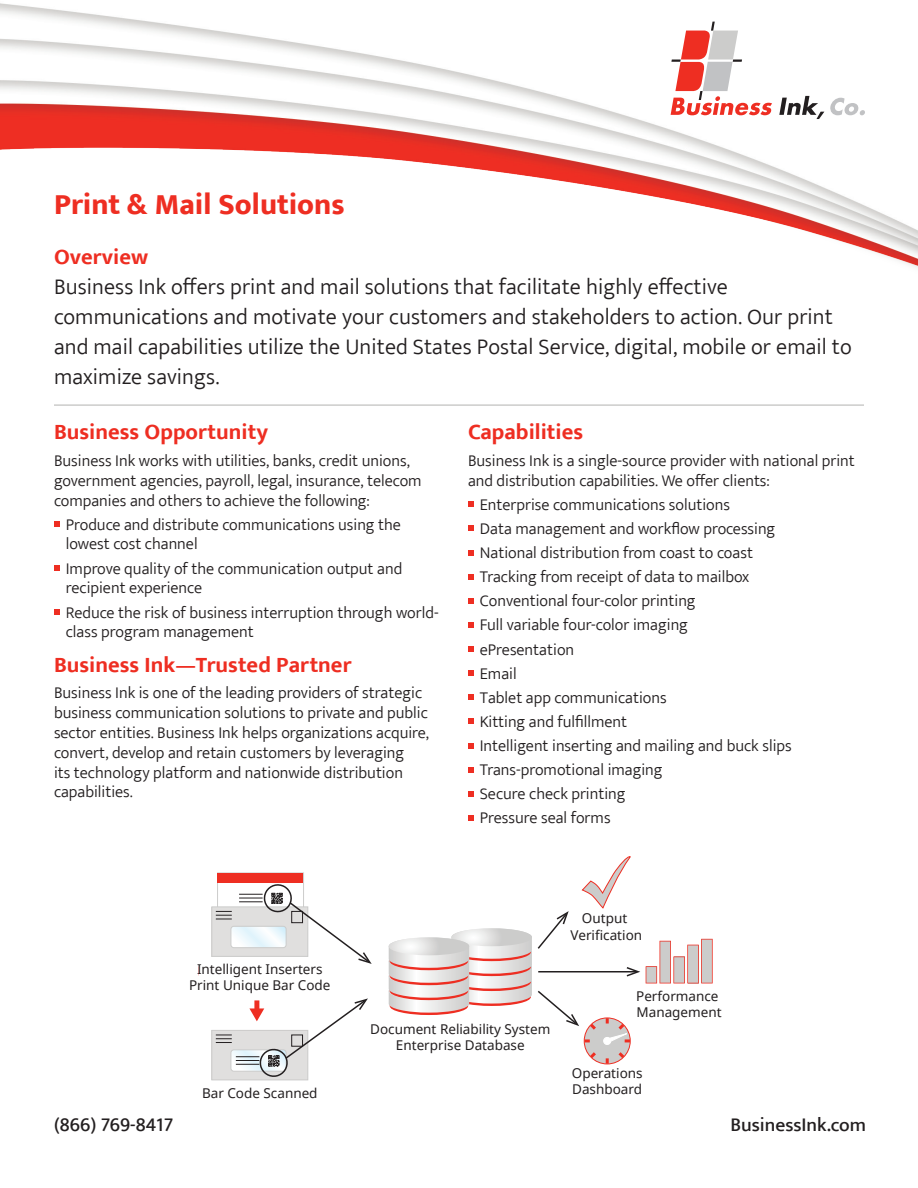
<style>
.page{position:relative;width:918px;height:1188px;background:#fff}
.page>*{position:absolute;margin:0;border:0;box-sizing:border-box;transform-origin:0 0}
.Head{font:800 30px "Ek Mukta";color:#ee2e22}
.Lead_In{font:300 22.5px/30px "Ek Mukta";letter-spacing:.005em;color:#231f20}
.Sub_2{font:700 22.5px "Ek Mukta";color:#ee2e22}
.Sub_1{font:700 22.5px "Ek Mukta";color:#ee2e22}
.t1{font:500 19.5px "Ek Mukta";color:#231f20}
.Bullet_Points{font:300 16.5px/19.8px "Ek Mukta";color:#231f20}
.Text{font:300 16.5px/19.8px "Ek Mukta";color:#231f20}
.t2{font:13.5px/16.2px "Noto Sans";color:#231f20;text-align:center}
</style>
<div class="page">
<img style="left:0;top:3px;width:918px;height:818px">
<svg style="left:671px;top:22px;width:101px;height:93px"></svg>
<svg style="left:779px;top:96px;width:45px;height:23px"></svg>
<svg style="left:830px;top:98px;width:35px;height:17px"></svg>
<hr style="left:54px;top:404px;width:810px;height:2px;background:#cccccb">
<svg style="left:54px;top:522px;width:5px;height:5px"></svg>
<svg style="left:54px;top:565px;width:5px;height:6px"></svg>
<svg style="left:54px;top:609px;width:5px;height:6px"></svg>
<svg style="left:468px;top:502px;width:5px;height:5px"></svg>
<svg style="left:468px;top:526px;width:5px;height:5px"></svg>
<svg style="left:468px;top:550px;width:5px;height:5px"></svg>
<svg style="left:468px;top:574px;width:5px;height:5px"></svg>
<svg style="left:468px;top:598px;width:5px;height:5px"></svg>
<svg style="left:468px;top:622px;width:5px;height:5px"></svg>
<svg style="left:468px;top:646px;width:5px;height:6px"></svg>
<svg style="left:468px;top:671px;width:5px;height:5px"></svg>
<svg style="left:468px;top:695px;width:5px;height:5px"></svg>
<svg style="left:468px;top:719px;width:5px;height:5px"></svg>
<svg style="left:468px;top:743px;width:5px;height:5px"></svg>
<svg style="left:468px;top:767px;width:5px;height:5px"></svg>
<svg style="left:468px;top:791px;width:5px;height:5px"></svg>
<svg style="left:468px;top:815px;width:5px;height:5px"></svg>
<svg style="left:646px;top:939px;width:67px;height:44px"></svg>
<div style="left:212px;top:907px;width:96px;height:49px;background:#e0dfde"></div>
<div style="left:211px;top:906px;width:97px;height:51px;border:1px solid #cccccb"></div>
<div style="left:218px;top:873px;width:85px;height:10px;background:#ee2e22"></div>
<div style="left:212px;top:1030px;width:96px;height:50px;background:#e0dfde"></div>
<div style="left:211px;top:1030px;width:97px;height:50px;border:1px solid #cccccb"></div>
<svg style="left:389px;top:856px;width:251px;height:208px"></svg>
<svg style="left:216px;top:883px;width:156px;height:81px"></svg>
<svg style="left:216px;top:998px;width:152px;height:81px"></svg>
<p class="Head" style="left:54px;top:186px;width:292px">Print &amp; Mail Solutions</p>
<p class="Sub_1" style="left:54px;top:243px;width:96px">Overview</p>
<p class="Lead_In" style="left:54px;top:271px;width:799px">Business Ink offers print and mail solutions that facilitate highly effective communications and motivate your customers and stakeholders to action. Our print and mail capabilities utilize the United States Postal Service, digital, mobile or email to maximize savings.</p>
<p class="Sub_2" style="left:54px;top:418px;width:216px">Business Opportunity</p>
<p class="Text" style="left:54px;top:450px;width:369px">Business Ink works with utilities, banks, credit unions, government agencies, payroll, legal, insurance, telecom companies and others to achieve the following:</p>
<p class="Bullet_Points" style="left:66px;top:514px;width:337px">Produce and distribute communications using the lowest cost channel</p>
<p class="Bullet_Points" style="left:66px;top:558px;width:338px">Improve quality of the communication output and recipient experience</p>
<p class="Bullet_Points" style="left:66px;top:602px;width:374px">Reduce the risk of business interruption through world&shy;class program management</p>
<p class="Sub_2" style="left:468px;top:418px;width:117px">Capabilities</p>
<p class="Text" style="left:468px;top:450px;width:388px">Business Ink is a single-source provider with national print and distribution capabilities. We offer clients:</p>
<p class="Bullet_Points" style="left:480px;top:494px;width:252px">Enterprise communications solutions</p>
<p class="Bullet_Points" style="left:480px;top:518px;width:297px">Data management and workflow processing</p>
<p class="Bullet_Points" style="left:480px;top:543px;width:275px">National distribution from coast to coast</p>
<p class="Bullet_Points" style="left:480px;top:567px;width:271px">Tracking from receipt of data to mailbox</p>
<p class="Bullet_Points" style="left:480px;top:591px;width:217px">Conventional four-color printing</p>
<p class="Bullet_Points" style="left:480px;top:615px;width:210px">Full variable four-color imaging</p>
<p class="Bullet_Points" style="left:480px;top:639px;width:96px">ePresentation</p>
<p class="Bullet_Points" style="left:480px;top:663px;width:38px">Email</p>
<p class="Bullet_Points" style="left:480px;top:687px;width:188px">Tablet app communications</p>
<p class="Bullet_Points" style="left:480px;top:711px;width:149px">Kitting and fulfillment</p>
<p class="Bullet_Points" style="left:480px;top:736px;width:313px">Intelligent inserting and mailing and buck slips</p>
<p class="Bullet_Points" style="left:480px;top:760px;width:184px">Trans-promotional imaging</p>
<p class="Bullet_Points" style="left:480px;top:784px;width:147px">Secure check printing</p>
<p class="Bullet_Points" style="left:480px;top:808px;width:132px">Pressure seal forms</p>
<p class="Sub_2" style="left:54px;top:651px;width:299px">Business Ink—Trusted Partner</p>
<p class="Text" style="left:54px;top:683px;width:377px">Business Ink is one of the leading providers of strategic business communication solutions to private and public sector entities. Business Ink helps organizations acquire, convert, develop and retain customers by leveraging<br>its technology platform and nationwide distribution capabilities.</p>
<p class="t2" style="left:189px;top:961px;width:143px">Intelligent Inserters<br>Print Unique Bar Code</p>
<p class="t2" style="left:202px;top:1085px;width:117px">Bar Code Scanned</p>
<p class="t2" style="left:370px;top:1021px;width:182px">Document Reliability System<br>Enterprise Database</p>
<p class="t2" style="left:571px;top:910px;width:73px">Output<br>Verification</p>
<p class="t2" style="left:636px;top:988px;width:87px;text-align:left">Performance<br>Management</p>
<p class="t2" style="left:572px;top:1065px;width:72px;text-align:left">Operations<br>Dashboard</p>
<p class="t1" style="left:54px;top:1113px;width:121px">(866) 769-8417</p>
<p class="t1" style="left:730px;top:1113px;width:137px">BusinessInk.com</p>
</div>
